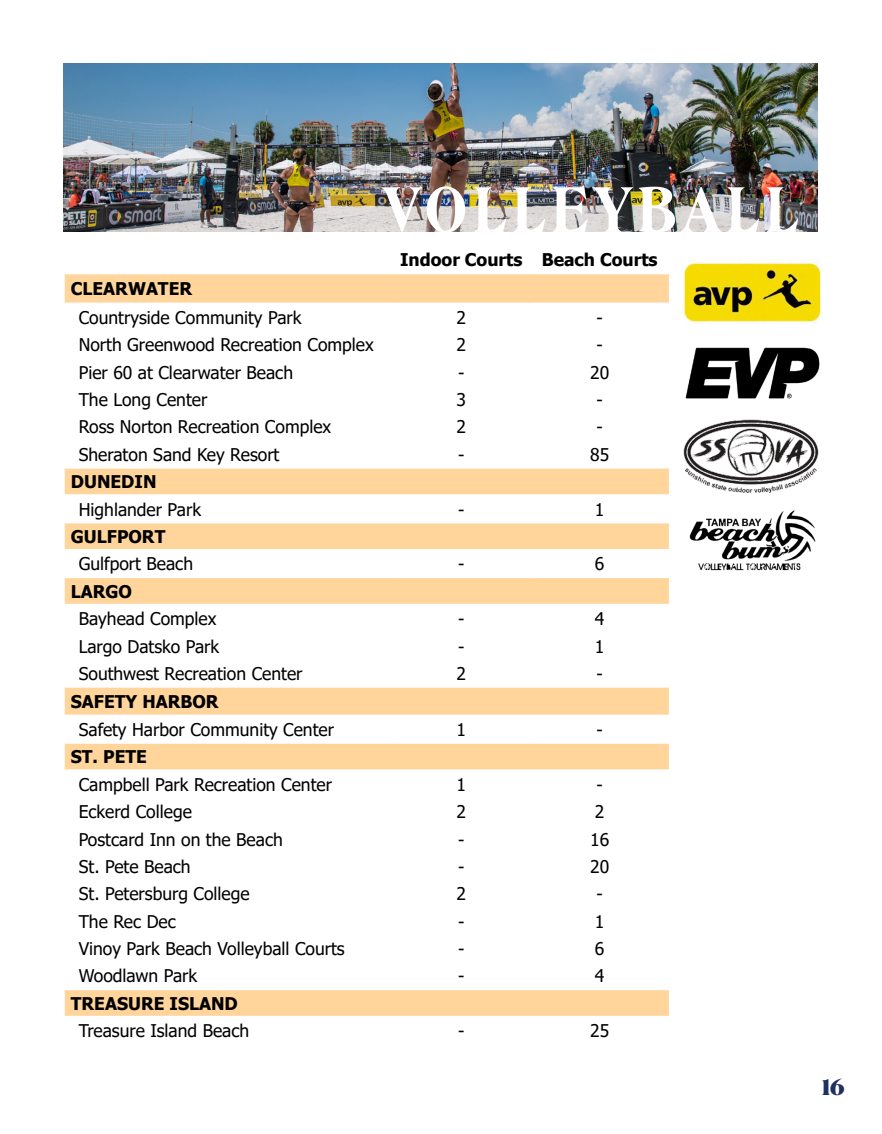
<style>
.page{position:relative;width:882px;height:1134px;background:#fff}
.page>*{position:absolute;margin:0;border:0;box-sizing:border-box;transform-origin:0 0}
.t1{font:700 59.5px "Roslindale Deck Narrow";letter-spacing:.1em;color:#fff}
.t2{font:900 21px "Roslindale Display";color:#203061}
.t3{font:17.5px "Tahoma";color:#000}
.t4{font:700 17.5px "Tahoma";color:#000}
</style>
<div class="page">
<img style="left:63px;top:63px;width:755px;height:168px">
<img style="left:683px;top:258px;width:139px;height:67px">
<img style="left:685px;top:347px;width:135px;height:52px">
<div style="left:64px;top:273px;width:606px;height:30px;background:#ffd59c"></div>
<svg style="left:65px;top:469px;width:604px;height:547px"></svg>
<hr style="left:63px;top:273px;width:330px;height:1px;background:#fff">
<hr style="left:63px;top:274px;width:2px;height:29px;background:#fff">
<hr style="left:393px;top:273px;width:137px;height:1px;background:#fff">
<hr style="left:530px;top:273px;width:141px;height:1px;background:#fff">
<hr style="left:669px;top:274px;width:2px;height:29px;background:#fff">
<hr style="left:63px;top:494px;width:330px;height:2px;background:#fff">
<hr style="left:393px;top:494px;width:137px;height:2px;background:#fff">
<hr style="left:392px;top:496px;width:2px;height:26px;background:#fff">
<hr style="left:530px;top:494px;width:141px;height:2px;background:#fff">
<svg style="left:529px;top:496px;width:1px;height:26px"></svg>
<hr style="left:63px;top:522px;width:330px;height:1px;background:#fff">
<hr style="left:393px;top:522px;width:137px;height:1px;background:#fff">
<hr style="left:530px;top:522px;width:141px;height:1px;background:#fff">
<hr style="left:63px;top:549px;width:330px;height:2px;background:#fff">
<hr style="left:393px;top:549px;width:137px;height:2px;background:#fff">
<hr style="left:392px;top:551px;width:2px;height:25px;background:#fff">
<hr style="left:530px;top:549px;width:141px;height:2px;background:#fff">
<svg style="left:529px;top:551px;width:1px;height:25px"></svg>
<hr style="left:63px;top:576px;width:330px;height:2px;background:#fff">
<hr style="left:393px;top:576px;width:137px;height:2px;background:#fff">
<hr style="left:530px;top:576px;width:141px;height:2px;background:#fff">
<hr style="left:63px;top:604px;width:330px;height:2px;background:#fff">
<hr style="left:393px;top:604px;width:137px;height:2px;background:#fff">
<hr style="left:392px;top:606px;width:2px;height:25px;background:#fff">
<hr style="left:530px;top:604px;width:141px;height:2px;background:#fff">
<hr style="left:63px;top:631px;width:330px;height:2px;background:#fff">
<hr style="left:393px;top:631px;width:137px;height:2px;background:#fff">
<hr style="left:392px;top:633px;width:2px;height:26px;background:#fff">
<hr style="left:530px;top:631px;width:141px;height:2px;background:#fff">
<hr style="left:63px;top:659px;width:330px;height:1px;background:#fff">
<hr style="left:393px;top:659px;width:137px;height:1px;background:#fff">
<hr style="left:392px;top:660px;width:2px;height:26px;background:#fff">
<hr style="left:530px;top:659px;width:141px;height:1px;background:#fff">
<svg style="left:529px;top:606px;width:1px;height:80px"></svg>
<hr style="left:63px;top:686px;width:330px;height:2px;background:#fff">
<hr style="left:393px;top:686px;width:137px;height:2px;background:#fff">
<hr style="left:530px;top:686px;width:141px;height:2px;background:#fff">
<hr style="left:63px;top:715px;width:330px;height:1px;background:#fff">
<hr style="left:393px;top:715px;width:137px;height:1px;background:#fff">
<hr style="left:392px;top:716px;width:2px;height:26px;background:#fff">
<hr style="left:530px;top:715px;width:141px;height:1px;background:#fff">
<svg style="left:529px;top:716px;width:1px;height:26px"></svg>
<hr style="left:63px;top:742px;width:330px;height:2px;background:#fff">
<hr style="left:393px;top:742px;width:137px;height:2px;background:#fff">
<hr style="left:530px;top:742px;width:141px;height:2px;background:#fff">
<hr style="left:63px;top:769px;width:330px;height:2px;background:#fff">
<hr style="left:393px;top:769px;width:137px;height:2px;background:#fff">
<hr style="left:392px;top:771px;width:2px;height:26px;background:#fff">
<hr style="left:530px;top:769px;width:141px;height:2px;background:#fff">
<hr style="left:63px;top:797px;width:330px;height:2px;background:#fff">
<hr style="left:393px;top:797px;width:137px;height:2px;background:#fff">
<hr style="left:392px;top:799px;width:2px;height:25px;background:#fff">
<hr style="left:530px;top:797px;width:141px;height:2px;background:#fff">
<hr style="left:63px;top:824px;width:330px;height:2px;background:#fff">
<hr style="left:393px;top:824px;width:137px;height:2px;background:#fff">
<hr style="left:392px;top:826px;width:2px;height:26px;background:#fff">
<hr style="left:530px;top:824px;width:141px;height:2px;background:#fff">
<hr style="left:63px;top:852px;width:330px;height:1px;background:#fff">
<hr style="left:393px;top:852px;width:137px;height:1px;background:#fff">
<hr style="left:392px;top:853px;width:2px;height:26px;background:#fff">
<hr style="left:530px;top:852px;width:141px;height:1px;background:#fff">
<hr style="left:63px;top:879px;width:330px;height:2px;background:#fff">
<hr style="left:393px;top:879px;width:137px;height:2px;background:#fff">
<hr style="left:392px;top:881px;width:2px;height:25px;background:#fff">
<hr style="left:530px;top:879px;width:141px;height:2px;background:#fff">
<hr style="left:63px;top:906px;width:330px;height:2px;background:#fff">
<hr style="left:393px;top:906px;width:137px;height:2px;background:#fff">
<hr style="left:392px;top:908px;width:2px;height:26px;background:#fff">
<hr style="left:530px;top:906px;width:141px;height:2px;background:#fff">
<hr style="left:63px;top:934px;width:330px;height:1px;background:#fff">
<hr style="left:393px;top:934px;width:137px;height:1px;background:#fff">
<hr style="left:392px;top:935px;width:2px;height:26px;background:#fff">
<hr style="left:530px;top:934px;width:141px;height:1px;background:#fff">
<hr style="left:63px;top:961px;width:330px;height:2px;background:#fff">
<hr style="left:393px;top:961px;width:137px;height:2px;background:#fff">
<hr style="left:392px;top:963px;width:2px;height:25px;background:#fff">
<hr style="left:530px;top:961px;width:141px;height:2px;background:#fff">
<svg style="left:529px;top:771px;width:1px;height:217px"></svg>
<hr style="left:63px;top:988px;width:330px;height:2px;background:#fff">
<hr style="left:393px;top:988px;width:137px;height:2px;background:#fff">
<hr style="left:530px;top:988px;width:141px;height:2px;background:#fff">
<img style="left:683px;top:419px;width:136px;height:74px">
<img style="left:689px;top:510px;width:127px;height:61px">
<h1 class="t1" style="left:383px;top:160px;width:416px">VOLLEYBALL</h1>
<p class="t4" style="left:400px;top:248px;width:259px">Indoor Courts Beach Courts</p>
<p class="t4" style="left:71px;top:277px;width:123px">CLEARWATER</p>
<p class="t3" style="left:79px;top:306px;width:224px">Countryside Community Park</p>
<p class="t3" style="left:457px;top:306px;width:11px">2</p>
<p class="t3" style="left:596px;top:306px;width:8px">-</p>
<p class="t3" style="left:79px;top:333px;width:297px">North Greenwood Recreation Complex</p>
<p class="t3" style="left:457px;top:333px;width:11px">2</p>
<p class="t3" style="left:596px;top:333px;width:8px">-</p>
<p class="t3" style="left:79px;top:361px;width:216px">Pier 60 at Clearwater Beach</p>
<p class="t3" style="left:458px;top:361px;width:8px">-</p>
<p class="t3" style="left:590px;top:361px;width:21px">20</p>
<p class="t3" style="left:79px;top:388px;width:130px">The Long Center</p>
<p class="t3" style="left:457px;top:388px;width:11px">3</p>
<p class="t3" style="left:596px;top:388px;width:8px">-</p>
<p class="t3" style="left:79px;top:415px;width:254px">Ross Norton Recreation Complex</p>
<p class="t3" style="left:457px;top:415px;width:11px">2</p>
<p class="t3" style="left:596px;top:415px;width:8px">-</p>
<p class="t3" style="left:79px;top:443px;width:202px">Sheraton Sand Key Resort</p>
<p class="t3" style="left:458px;top:443px;width:8px">-</p>
<p class="t3" style="left:590px;top:443px;width:21px">85</p>
<p class="t4" style="left:71px;top:470px;width:87px">DUNEDIN</p>
<p class="t3" style="left:79px;top:497px;width:124px">Highlander Park</p>
<p class="t3" style="left:458px;top:497px;width:8px">-</p>
<p class="t3" style="left:595px;top:497px;width:11px">1</p>
<p class="t4" style="left:71px;top:524px;width:96px">GULFPORT</p>
<p class="t3" style="left:79px;top:552px;width:116px">Gulfport Beach</p>
<p class="t3" style="left:458px;top:552px;width:8px">-</p>
<p class="t3" style="left:595px;top:552px;width:11px">6</p>
<p class="t4" style="left:71px;top:579px;width:63px">LARGO</p>
<p class="t3" style="left:79px;top:607px;width:139px">Bayhead Complex</p>
<p class="t3" style="left:458px;top:607px;width:8px">-</p>
<p class="t3" style="left:595px;top:607px;width:11px">4</p>
<p class="t3" style="left:79px;top:634px;width:142px">Largo Datsko Park</p>
<p class="t3" style="left:458px;top:634px;width:8px">-</p>
<p class="t3" style="left:595px;top:634px;width:11px">1</p>
<p class="t3" style="left:79px;top:662px;width:225px">Southwest Recreation Center</p>
<p class="t3" style="left:457px;top:662px;width:11px">2</p>
<p class="t3" style="left:596px;top:662px;width:8px">-</p>
<p class="t4" style="left:71px;top:689px;width:149px">SAFETY HARBOR</p>
<p class="t3" style="left:79px;top:718px;width:257px">Safety Harbor Community Center</p>
<p class="t3" style="left:457px;top:718px;width:11px">1</p>
<p class="t3" style="left:596px;top:718px;width:8px">-</p>
<p class="t4" style="left:71px;top:745px;width:78px">ST. PETE</p>
<p class="t3" style="left:79px;top:773px;width:255px">Campbell Park Recreation Center</p>
<p class="t3" style="left:457px;top:773px;width:11px">1</p>
<p class="t3" style="left:596px;top:773px;width:8px">-</p>
<p class="t3" style="left:79px;top:800px;width:115px">Eckerd College</p>
<p class="t3" style="left:457px;top:800px;width:11px">2</p>
<p class="t3" style="left:595px;top:800px;width:11px">2</p>
<p class="t3" style="left:79px;top:827px;width:206px">Postcard Inn on the Beach</p>
<p class="t3" style="left:458px;top:827px;width:8px">-</p>
<p class="t3" style="left:590px;top:827px;width:21px">16</p>
<p class="t3" style="left:79px;top:855px;width:113px">St. Pete Beach</p>
<p class="t3" style="left:458px;top:855px;width:8px">-</p>
<p class="t3" style="left:590px;top:855px;width:21px">20</p>
<p class="t3" style="left:79px;top:882px;width:172px">St. Petersburg College</p>
<p class="t3" style="left:457px;top:882px;width:11px">2</p>
<p class="t3" style="left:596px;top:882px;width:8px">-</p>
<p class="t3" style="left:79px;top:910px;width:99px">The Rec Dec</p>
<p class="t3" style="left:458px;top:910px;width:8px">-</p>
<p class="t3" style="left:595px;top:910px;width:11px">1</p>
<p class="t3" style="left:79px;top:937px;width:268px">Vinoy Park Beach Volleyball Courts</p>
<p class="t3" style="left:458px;top:937px;width:8px">-</p>
<p class="t3" style="left:595px;top:937px;width:11px">6</p>
<p class="t3" style="left:79px;top:964px;width:120px">Woodlawn Park</p>
<p class="t3" style="left:458px;top:964px;width:8px">-</p>
<p class="t3" style="left:595px;top:964px;width:11px">4</p>
<p class="t4" style="left:71px;top:991px;width:169px">TREASURE ISLAND</p>
<p class="t3" style="left:79px;top:1019px;width:172px">Treasure Island Beach</p>
<p class="t3" style="left:458px;top:1019px;width:8px">-</p>
<p class="t3" style="left:590px;top:1019px;width:21px">25</p>
<p class="t2" style="left:822px;top:1068px;width:24px">16</p>
</div>
